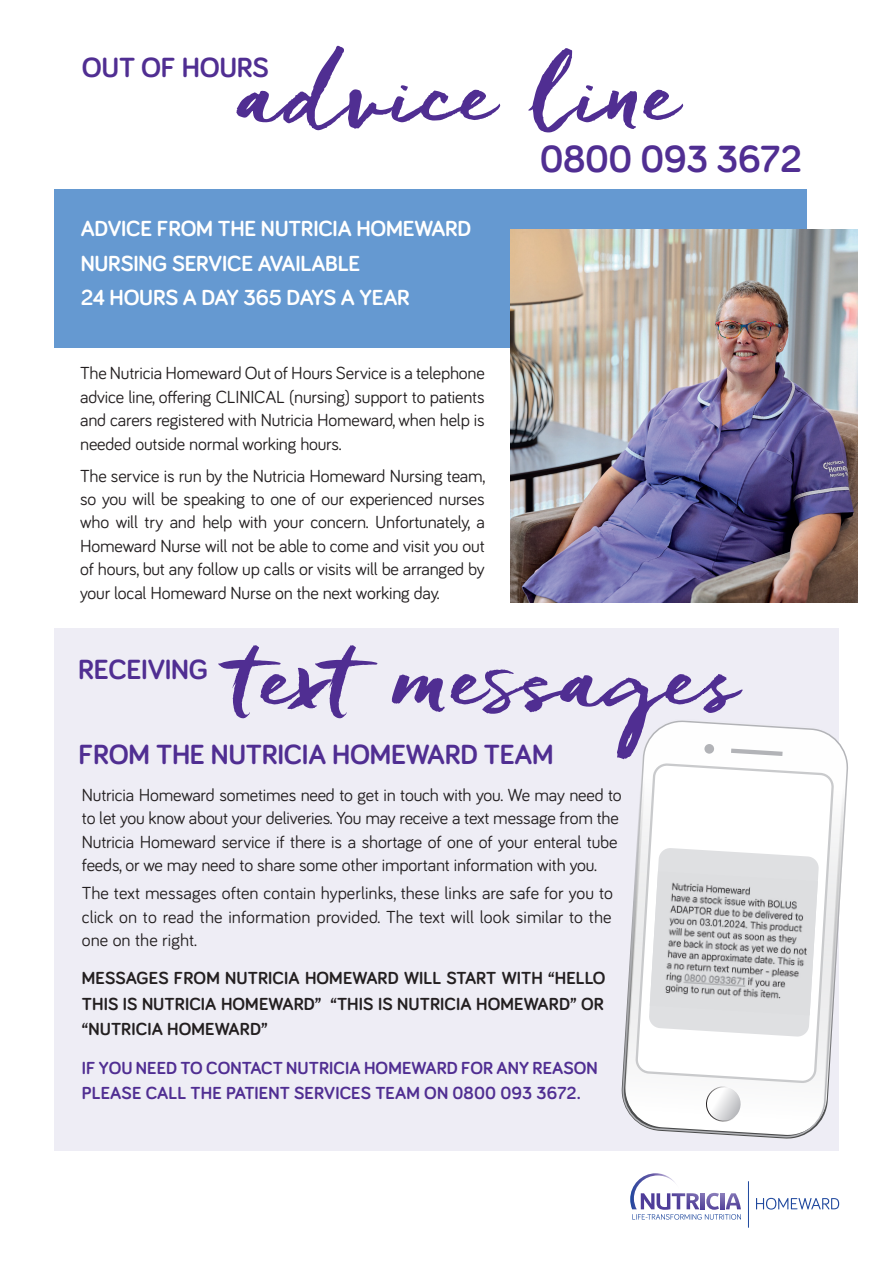
<style>
.page{position:relative;width:893px;height:1263px;background:#fff}
.page>*{position:absolute;margin:0;border:0;box-sizing:border-box;transform-origin:0 0}
.t1{font:96.45px "Freeland";letter-spacing:.005em;color:#502e92}
.t2{font:700 39px "Bariol";letter-spacing:-.01em;color:#502e92}
.t3{font:700 28.65px "Bariol";letter-spacing:-.01em;color:#502e92}
.t4{font:700 22.5px/34.5px "Bariol";letter-spacing:-.01em;color:#fff}
.t5{font:18px/23.4px "Bariol";letter-spacing:-.01em;color:#231f20;text-align:justify}
.t6{font:700 18px/25.5px "Bariol";letter-spacing:.005em;color:#231f20;text-align:justify}
.t7{font:700 18px/25.5px "Bariol";letter-spacing:.005em;color:#502e92}
</style>
<div class="page">
<div style="left:54px;top:189px;width:753px;height:159px;background:#6599d1"></div>
<div style="left:54px;top:628px;width:785px;height:522px;background:#eeedf5"></div>
<hr style="left:748px;top:1181px;width:1px;height:47px;background:#1f489e">
<svg style="left:756px;top:1198px;width:83px;height:11px"></svg>
<img style="left:679px;top:1193px;width:6px;height:16px">
<img style="left:721px;top:1193px;width:3px;height:16px">
<img style="left:726px;top:1193px;width:15px;height:16px">
<img style="left:706px;top:1193px;width:13px;height:17px">
<img style="left:701px;top:1193px;width:3px;height:16px">
<img style="left:687px;top:1193px;width:12px;height:16px">
<svg style="left:632px;top:1214px;width:109px;height:6px"></svg>
<img style="left:630px;top:1173px;width:49px;height:36px">
<img style="left:510px;top:230px;width:347px;height:372px">
<svg style="left:621px;top:724px;width:227px;height:413px"></svg>
<svg style="left:704px;top:1085px;width:39px;height:38px"></svg>
<svg style="left:634px;top:762px;width:201px;height:323px"></svg>
<svg style="left:743px;top:748px;width:40px;height:8px"></svg>
<svg style="left:747px;top:806px;width:2px;height:34px"></svg>
<svg style="left:649px;top:848px;width:170px;height:189px;background:#e7e8e9"></svg>
<img style="left:650px;top:871px;width:168px;height:144px">
<svg style="left:218px;top:645px;width:525px;height:114px"></svg>
<p class="t1" style="left:243px;top:31px;width:440px">advice line</p>
<p class="t3" style="left:82px;top:47px;width:189px">OUT OF HOURS</p>
<p class="t4" style="left:81px;top:211px;width:392px">ADVICE FROM THE NUTRICIA HOMEWARD<br>NURSING SERVICE AVAILABLE<br>24 HOURS A DAY 365 DAYS A YEAR</p>
<p class="t5" style="left:80px;top:361px;width:406px">The Nutricia Homeward Out of Hours Service is a telephone advice line, offering CLINICAL (nursing) support to patients and carers registered with Nutricia Homeward, when help is needed outside normal working hours.</p>
<p class="t5" style="left:80px;top:463px;width:407px">The service is run by the Nutricia Homeward Nursing team, so you will be speaking to one of our experienced nurses who will try and help with your concern. Unfortunately, a Homeward Nurse will not be able to come and visit you out of hours, but any follow up calls or visits will be arranged by your local Homeward Nurse on the next working day.</p>
<p class="t3" style="left:78px;top:649px;width:131px">RECEIVING</p>
<p class="t2" style="left:540px;top:132px;width:263px">0800 093 3672</p>
<p class="t3" style="left:78px;top:734px;width:477px">FROM THE NUTRICIA HOMEWARD TEAM</p>
<p class="t5" style="left:82px;top:782px;width:541px;text-align:left">Nutricia Homeward sometimes need to get in touch with you. We may need to to let you know about your deliveries. You may receive a text message from the Nutricia Homeward service if there is a shortage of one of your enteral tube feeds, or we may need to share some other important information with you.</p>
<p class="t5" style="left:82px;top:880px;width:533px">The text messages often contain hyperlinks, these links are safe for you to click on to read the information provided. The text will look similar to the one on the right.</p>
<p class="t6" style="left:82px;top:965px;width:525px">MESSAGES FROM NUTRICIA HOMEWARD WILL START WITH “HELLO THIS IS NUTRICIA HOMEWARD” “THIS IS NUTRICIA HOMEWARD” OR “NUTRICIA HOMEWARD”</p>
<p class="t7" style="left:82px;top:1054px;width:517px">IF YOU NEED TO CONTACT NUTRICIA HOMEWARD FOR ANY REASON<br>PLEASE CALL THE PATIENT SERVICES TEAM ON 0800 093 3672.</p>
</div>
